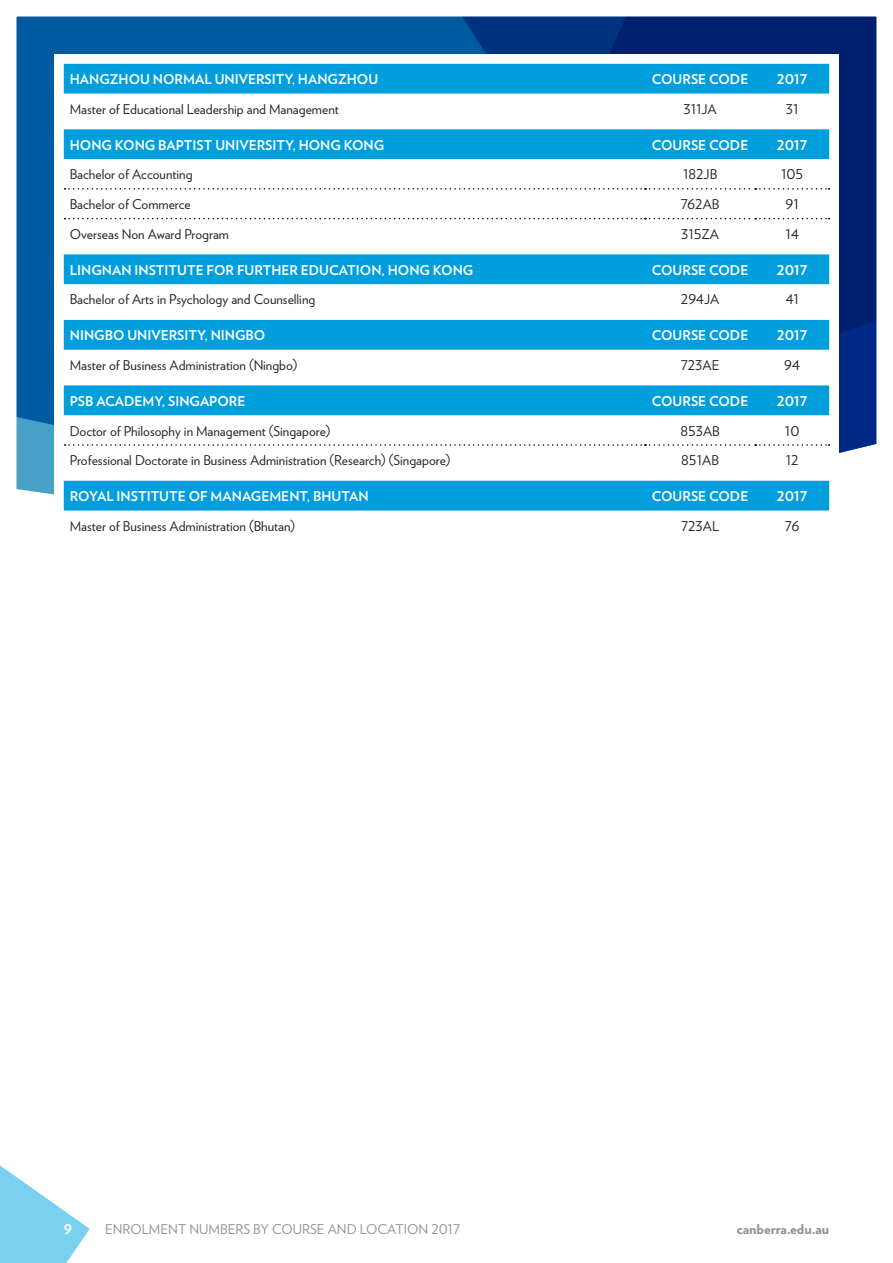
<style>
.page{position:relative;width:893px;height:1263px;background:#fff}
.page>*{position:absolute;margin:0;border:0;box-sizing:border-box;transform-origin:0 0}
.t1{font:13.5px "Verlag";color:#292829}
.t2{font:700 13.5px "Verlag";color:#fff}
.t3{font:13.5px "Verlag";color:#939598}
.t4{font:900 13.5px "Verlag";color:#939598}
</style>
<div class="page">
<svg style="left:16px;top:16px;width:861px;height:495px"></svg>
<svg style="left:0;top:1165px;width:90px;height:98px"></svg>
<div style="left:64px;top:64px;width:765px;height:30px;background:#009edd"></div>
<div style="left:64px;top:129px;width:765px;height:30px;background:#009edd"></div>
<svg style="left:65px;top:188px;width:764px;height:2px"></svg>
<svg style="left:65px;top:218px;width:764px;height:1px"></svg>
<div style="left:64px;top:254px;width:765px;height:30px;background:#009edd"></div>
<div style="left:64px;top:320px;width:765px;height:30px;background:#009edd"></div>
<div style="left:64px;top:385px;width:765px;height:30px;background:#009edd"></div>
<svg style="left:65px;top:444px;width:764px;height:2px"></svg>
<div style="left:64px;top:481px;width:765px;height:29px;background:#009edd"></div>
<p class="t2" style="left:70px;top:69px;width:310px">HANGZHOU NORMAL UNIVERSITY, HANGZHOU</p>
<p class="t2" style="left:652px;top:69px;width:98px">COURSE CODE</p>
<p class="t2" style="left:777px;top:69px;width:32px">2017</p>
<p class="t1" style="left:70px;top:99px;width:270px">Master of Educational Leadership and Management</p>
<p class="t1" style="left:683px;top:99px;width:35px">311JA</p>
<p class="t1" style="left:786px;top:99px;width:14px">31</p>
<p class="t2" style="left:70px;top:134px;width:316px">HONG KONG BAPTIST UNIVERSITY, HONG KONG</p>
<p class="t2" style="left:652px;top:134px;width:98px">COURSE CODE</p>
<p class="t2" style="left:777px;top:134px;width:32px">2017</p>
<p class="t1" style="left:70px;top:164px;width:124px">Bachelor of Accounting</p>
<p class="t1" style="left:683px;top:164px;width:36px">182JB</p>
<p class="t1" style="left:781px;top:164px;width:24px">105</p>
<p class="t1" style="left:70px;top:194px;width:122px">Bachelor of Commerce</p>
<p class="t1" style="left:681px;top:194px;width:40px">762AB</p>
<p class="t1" style="left:785px;top:194px;width:15px">91</p>
<p class="t1" style="left:70px;top:224px;width:161px">Overseas Non Award Program</p>
<p class="t1" style="left:681px;top:224px;width:40px">315ZA</p>
<p class="t1" style="left:785px;top:224px;width:15px">14</p>
<p class="t2" style="left:70px;top:259px;width:405px">LINGNAN INSTITUTE FOR FURTHER EDUCATION, HONG KONG</p>
<p class="t2" style="left:652px;top:259px;width:98px">COURSE CODE</p>
<p class="t2" style="left:777px;top:259px;width:32px">2017</p>
<p class="t1" style="left:70px;top:289px;width:247px">Bachelor of Arts in Psychology and Counselling</p>
<p class="t1" style="left:681px;top:289px;width:40px">294JA</p>
<p class="t1" style="left:785px;top:289px;width:15px">41</p>
<p class="t2" style="left:70px;top:325px;width:197px">NINGBO UNIVERSITY, NINGBO</p>
<p class="t2" style="left:652px;top:325px;width:98px">COURSE CODE</p>
<p class="t2" style="left:777px;top:325px;width:32px">2017</p>
<p class="t1" style="left:70px;top:355px;width:229px">Master of Business Administration (Ningbo)</p>
<p class="t1" style="left:681px;top:355px;width:40px">723AE</p>
<p class="t1" style="left:784px;top:355px;width:17px">94</p>
<p class="t2" style="left:70px;top:390px;width:177px">PSB ACADEMY, SINGAPORE</p>
<p class="t2" style="left:652px;top:390px;width:98px">COURSE CODE</p>
<p class="t2" style="left:777px;top:390px;width:32px">2017</p>
<p class="t1" style="left:70px;top:421px;width:262px">Doctor of Philosophy in Management (Singapore)</p>
<p class="t1" style="left:680px;top:421px;width:41px">853AB</p>
<p class="t1" style="left:785px;top:421px;width:16px">10</p>
<p class="t1" style="left:70px;top:450px;width:382px">Professional Doctorate in Business Administration (Research) (Singapore)</p>
<p class="t1" style="left:681px;top:450px;width:39px">851AB</p>
<p class="t1" style="left:786px;top:450px;width:14px">12</p>
<p class="t2" style="left:70px;top:486px;width:300px">ROYAL INSTITUTE OF MANAGEMENT, BHUTAN</p>
<p class="t2" style="left:652px;top:486px;width:98px">COURSE CODE</p>
<p class="t2" style="left:777px;top:486px;width:32px">2017</p>
<p class="t1" style="left:70px;top:516px;width:227px">Master of Business Administration (Bhutan)</p>
<p class="t1" style="left:681px;top:516px;width:40px">723AL</p>
<p class="t1" style="left:785px;top:516px;width:16px">76</p>
<p class="t2" style="left:64px;top:1219px;width:10px">9</p>
<p class="t3" style="left:105px;top:1219px;width:357px">ENROLMENT NUMBERS BY COURSE AND LOCATION 2017</p>
<p class="t4" style="left:737px;top:1218px;width:94px">canberra.edu.au</p>
</div>
